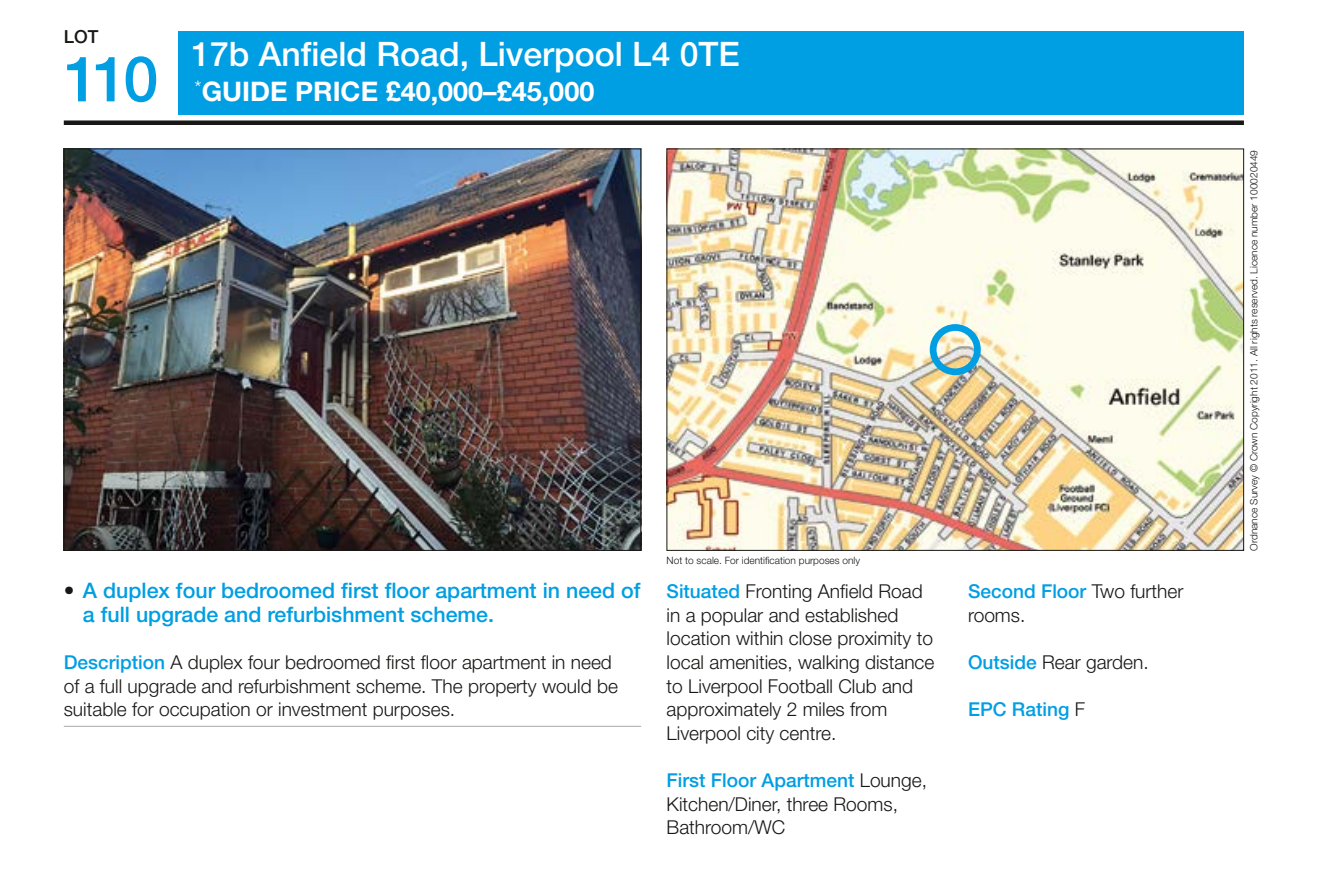
<style>
.page{position:relative;width:1338px;height:887px;background:#fff}
.page>*{position:absolute;margin:0;border:0;box-sizing:border-box;transform-origin:0 0}
.t1{font:500 63px "Helvetica Neue LT Std";color:#009ee3}
.t2{font:500 33.75px "Helvetica Neue LT Std";color:#fff}
.t3{font:700 27px "Helvetica Neue LT Std";color:#fff}
.t4{font:500 21.38px/23.6px "Helvetica Neue LT Std";color:#009ee3}
.t5{font:300 19.12px/23.6px "Helvetica Neue LT Std";color:#181716}
.t6{font:500 19.12px "Helvetica Neue LT Std";color:#009ee3}
.t7{font:500 18px "Helvetica Neue LT Std";color:#181716}
.t8{font:300 10.12px "Helvetica Neue LT Std";color:#181716}
.s1{color:#181716}
.s2{font-weight:500;color:#009ee3}
.s3{font-weight:300;color:#181716}
</style>
<div class="page">
<div style="left:179px;top:31px;width:1065px;height:84px;background:#009ee3"></div>
<div style="left:64px;top:120px;width:1180px;height:5px;background:#181716"></div>
<img style="left:66px;top:150px;width:573px;height:398px">
<img style="left:668px;top:150px;width:574px;height:398px">
<div style="left:930px;top:324px;width:51px;height:51px;border:7px solid #009ee3;border-radius:50%"></div>
<hr style="left:64px;top:725px;width:577px;height:1px;background:#b1b2b3">
<p class="t7" style="left:64px;top:26px;width:36px">LOT</p>
<h1 class="t1" style="left:64px;top:41px;width:96px">110</h1>
<h2 class="t2" style="left:191px;top:34px;width:550px">17b Anfield Road, Liverpool L4 0TE</h2>
<h3 class="t3" style="left:195px;top:75px;width:401px"><sup>*</sup>GUIDE PRICE £40,000–£45,000</h3>
<p class="t4" style="left:83px;top:578px;width:559px;text-indent:-19px"><span class="s1">•</span> A duplex four bedroomed first floor apartment in need of a full upgrade and refurbishment scheme.</p>
<p class="t5" style="left:64px;top:649px;width:556px"><span class="s2">Description</span> A duplex four bedroomed first floor apartment in need of a full upgrade and refurbishment scheme. The property would be suitable for occupation or investment purposes.</p>
<p class="t8" style="left:666px;top:554px;width:195px">Not to scale. For identification purposes only</p>
<p class="t5" style="left:666px;top:578px;width:269px"><span class="s2">Situated</span> Fronting Anfield Road in a popular and established location within close proximity to local amenities, walking distance to Liverpool Football Club and approximately 2 miles from<br>Liverpool city centre.</p>
<p class="t5" style="left:666px;top:767px;width:262px"><span class="s2">First Floor Apartment</span> Lounge,<br>Kitchen/Diner, three Rooms,<br>Bathroom/WC</p>
<p class="t5" style="left:968px;top:578px;width:217px"><span class="s2">Second Floor</span> Two further rooms.</p>
<p class="t5" style="left:968px;top:649px;width:182px"><span class="s2">Outside</span> Rear garden.</p>
<p class="t6" style="left:968px;top:697px;width:118px">EPC Rating <span class="s3">F</span></p>
<p class="t8" style="left:1248px;top:550px;width:402px;rotate:-90deg">Ordnance Survey © Crown Copyright 2011. All rights reserved. Licence number 100020449</p>
</div>
